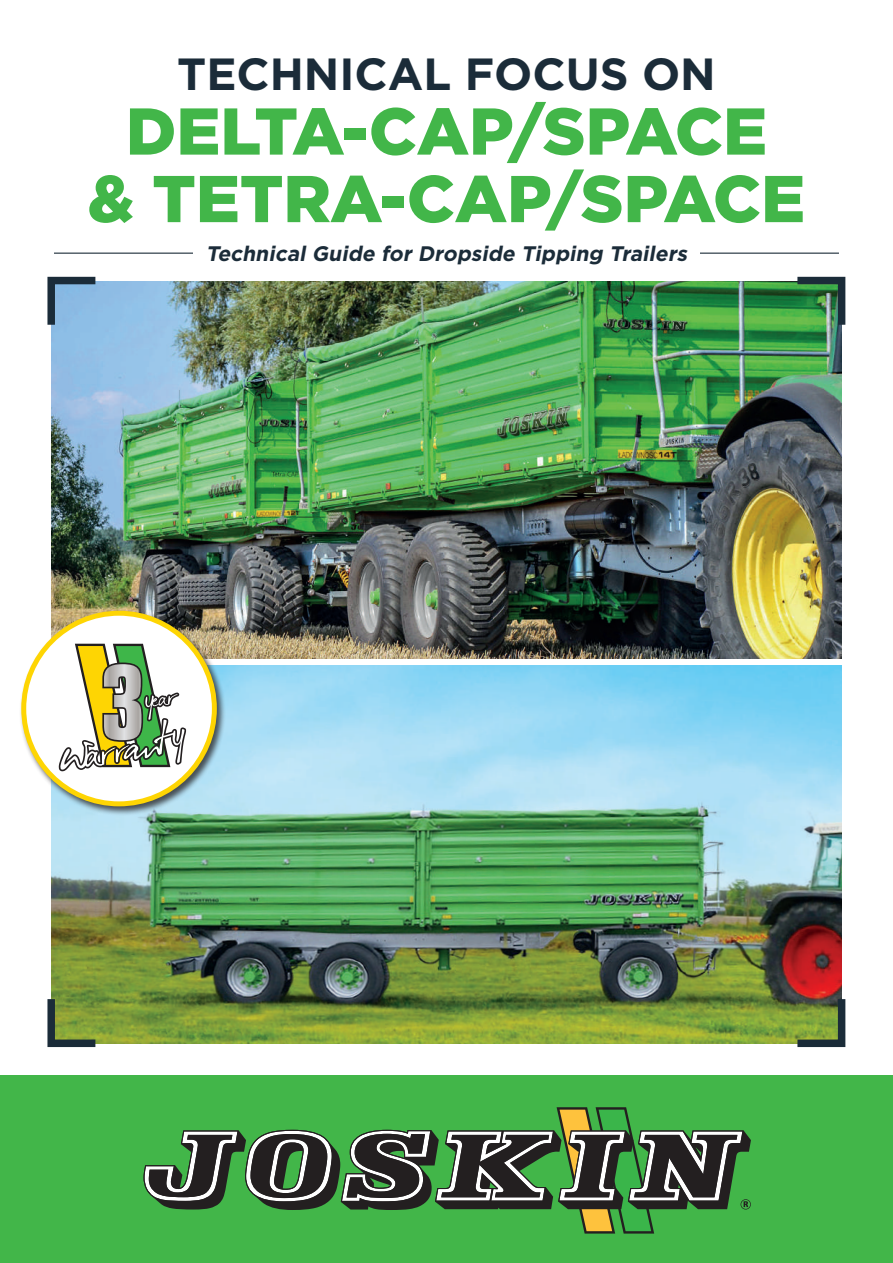
<style>
.page{position:relative;width:893px;height:1263px;background:#fff}
.page>*{position:absolute;margin:0;border:0;box-sizing:border-box;transform-origin:0 0}
.t1{font:900 66px/67.5px "Gotham";color:#42b649;text-align:center}
.t2{font:700 45px "Gotham";color:#1b2c39}
.t3{font:italic 700 21px "Gotham";color:#1b2c39}
</style>
<div class="page">
<img style="left:51px;top:281px;width:790px;height:377px">
<img style="left:51px;top:666px;width:790px;height:377px">
<svg style="left:47px;top:276px;width:56px;height:56px;background:#789fc1"></svg>
<svg style="left:790px;top:991px;width:56px;height:57px;background:#6f7741"></svg>
<svg style="left:790px;top:276px;width:56px;height:56px;background:#438450"></svg>
<svg style="left:47px;top:991px;width:56px;height:57px;background:#6f8840"></svg>
<div style="left:0;top:1075px;width:893px;height:188px;background:#42b649"></div>
<svg style="left:144px;top:1107px;width:607px;height:126px"></svg>
<hr style="left:54px;top:253px;width:785px;height:1px;background:#1b2c39">
<div style="left:193px;top:240px;width:506px;height:27px;background:#fff"></div>
<div style="left:20px;top:609px;width:206px;height:207px;background:#231f20;opacity:.75"></div>
<div style="left:24px;top:613px;width:190px;height:191px;background:#fff;border-radius:50%"></div>
<svg style="left:59px;top:644px;width:127px;height:127px"></svg>
<div style="left:21px;top:611px;width:196px;height:195px;border:5px solid #fed503;border-radius:50%"></div>
<h2 class="t2" style="left:177px;top:48px;width:540px">TECHNICAL FOCUS ON</h2>
<h1 class="t1" style="left:88px;top:96px;width:719px">DELTA-CAP/SPACE<br>&amp; TETRA-CAP/SPACE</h1>
<p class="t3" style="left:206px;top:241px;width:487px">Technical Guide for Dropside Tipping Trailers</p>
</div>
